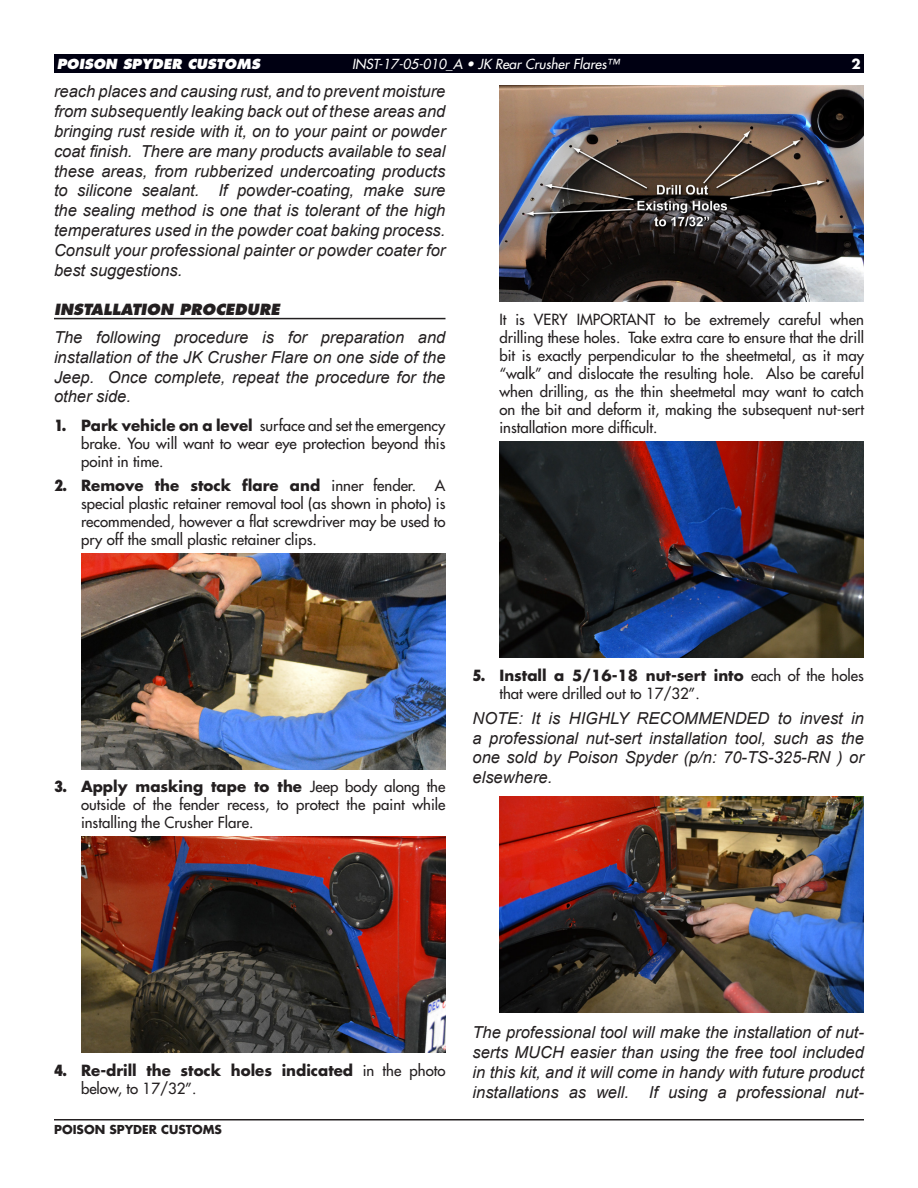
<style>
.page{position:relative;width:918px;height:1188px;background:#fff}
.page>*{position:absolute;margin:0;border:0;box-sizing:border-box;transform-origin:0 0}
.Notes{font:italic 16.5px/19.8px "Arial";color:#231f20;text-align:justify}
.Instruction_Step_Con{font:15px/18px "Futura";color:#231f20;text-align:justify}
.t1{font:700 15px/18px "Futura";color:#231f20}
.Section_Head{font:italic 800 15px "Futura";color:#231f20}
.Page_Header{font:italic 13.5px "Futura";color:#fff}
.Page_Header-2{font:italic 800 13.5px "Futura";color:#fff}
.Page_Header-3{font:700 13.5px "Futura";color:#fff}
.t2{font:700 12px "Futura";color:#231f20}
.s1{font-weight:800;font-stretch:condensed}
.s2{font-weight:700}
.s3{font-weight:400}
</style>
<div class="page">
<hr style="left:54px;top:1119px;width:810px;height:1px;background:#231f20">
<div style="left:54px;top:54px;width:810px;height:18px;background:#000012"></div>
<hr style="left:54px;top:318px;width:392px;height:1px;background:#231f20">
<img style="left:81px;top:553px;width:365px;height:216px">
<img style="left:81px;top:837px;width:365px;height:216px">
<img style="left:500px;top:85px;width:364px;height:216px">
<img style="left:500px;top:441px;width:364px;height:216px">
<img style="left:500px;top:797px;width:364px;height:216px">
<p class="Page_Header-2" style="left:57px;top:55px;width:205px">POISON SPYDER CUSTOMS</p>
<p class="Page_Header" style="left:352px;top:55px;width:269px">INST-17-05-010_A • JK Rear Crusher Flares™</p>
<p class="Page_Header-3" style="left:851px;top:55px;width:11px">2</p>
<p class="Notes" style="left:54px;top:82px;width:393px">reach places and causing rust, and to prevent moisture from subsequently leaking back out of these areas and bringing rust reside with it, on to your paint or powder coat finish. There are many products available to seal these areas, from rubberized undercoating products to silicone sealant. If powder-coating, make sure the sealing method is one that is tolerant of the high temperatures used in the powder coat baking process.<br>Consult your professional painter or powder coater for best suggestions.</p>
<p class="Section_Head" style="left:54px;top:300px;width:227px">INSTALLATION PROCEDURE</p>
<p class="Notes" style="left:54px;top:328px;width:393px">The following procedure is for preparation and installation of the JK Crusher Flare on one side of the Jeep. Once complete, repeat the procedure for the other side.</p>
<p class="Instruction_Step_Con" style="left:81px;top:417px;width:366px;text-indent:-27px"><span class="s1">1.</span> <span class="s2">Park vehicle on a level</span> surface and set the emergency brake. You will want to wear eye protection beyond this point in time.</p>
<p class="t1" style="left:54px;top:476px;width:364px"><span class="s1">2.</span> Remove the stock flare and <span class="s3">inner fender.</span></p>
<p class="Instruction_Step_Con" style="left:500px;top:310px;width:366px">It is VERY IMPORTANT to be extremely careful when drilling these holes. Take extra care to ensure that the drill bit is exactly perpendicular to the sheetmetal, as it may “walk” and dislocate the resulting hole. Also be careful when drilling, as the thin sheetmetal may want to catch on the bit and deform it, making the subsequent nut-sert installation more difficult.</p>
<p class="Instruction_Step_Con" style="left:81px;top:476px;width:366px;text-indent:354px">A special plastic retainer removal tool (as shown in photo) is recommended, however a flat screwdriver may be used to pry off the small plastic retainer clips.</p>
<p class="Instruction_Step_Con" style="left:81px;top:778px;width:366px;text-indent:-27px"><span class="s1">3.</span> <span class="s2">Apply masking tape to the</span> Jeep body along the outside of the fender recess, to protect the paint while installing the Crusher Flare.</p>
<p class="Instruction_Step_Con" style="left:500px;top:666px;width:366px;text-indent:-27px"><span class="s1">5.</span> <span class="s2">Install a 5/16-18 nut-sert into</span> each of the holes that were drilled out to 17/32”.</p>
<p class="Notes" style="left:472px;top:708px;width:393px">NOTE: It is HIGHLY RECOMMENDED to invest in a professional nut-sert installation tool, such as the one sold by Poison Spyder (p/n: 70-TS-325-RN ) or elsewhere.</p>
<p class="t1" style="left:81px;top:1061px;width:366px;text-indent:-27px"><span class="s1">4.</span> Re-drill the stock holes indicated <span class="s3">in the photo below, to 17/32”.</span></p>
<p class="t2" style="left:54px;top:1122px;width:169px">POISON SPYDER CUSTOMS</p>
<p class="Notes" style="left:472px;top:1023px;width:393px">The professional tool will make the installation of nut&shy;serts MUCH easier than using the free tool included in this kit, and it will come in handy with future product installations as well. If using a professional nut-</p>
</div>
